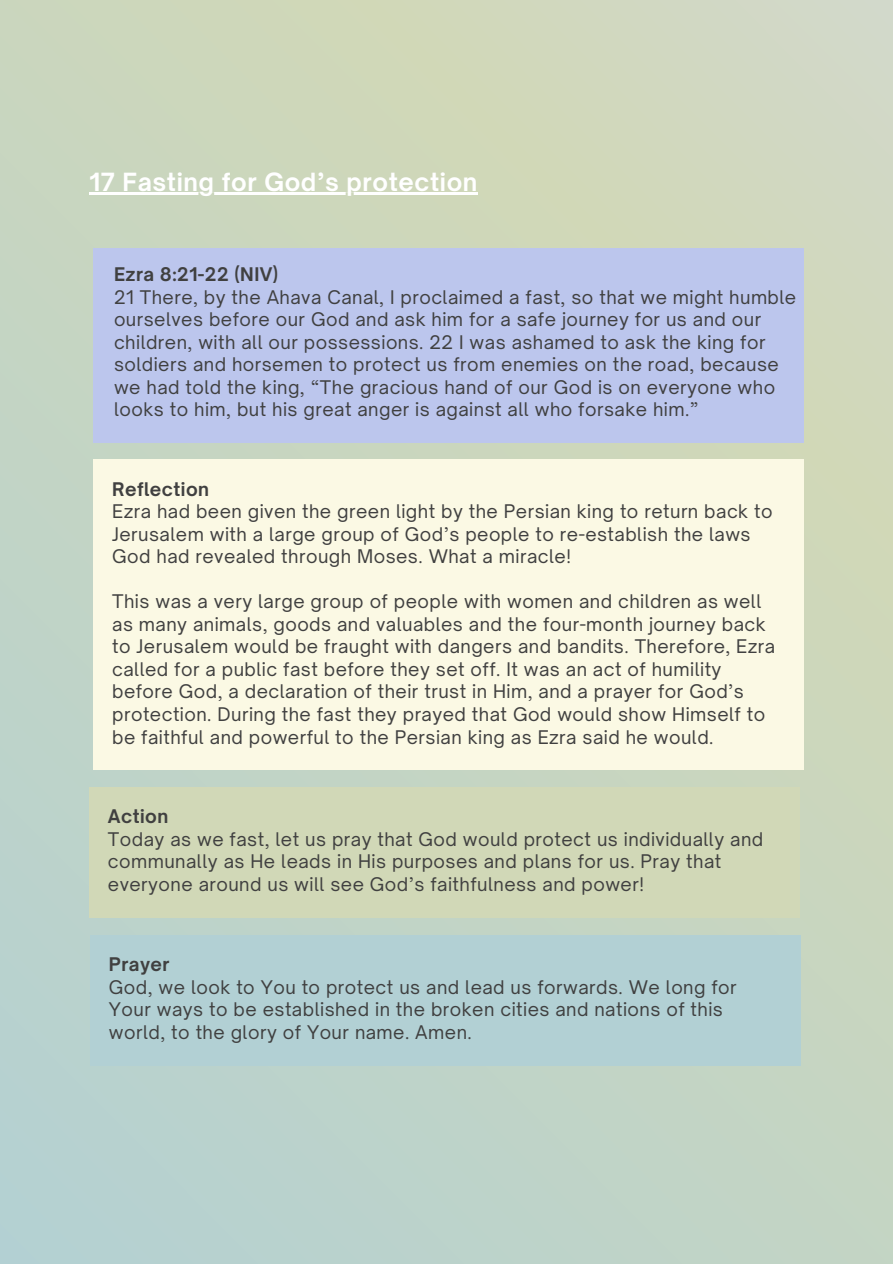
<style>
.page{position:relative;width:893px;height:1264px;background:#fff}
.page>*{position:absolute;margin:0;border:0;box-sizing:border-box;transform-origin:0 0}
.t1{font:700 24px "Open Sauce One";letter-spacing:.025em;color:#fff}
.t2{font:18px/22.5px "Open Sauce One";letter-spacing:.025em;color:#404040}
.t3{font:700 18px "Open Sauce One";letter-spacing:.025em;color:#404040}
</style>
<div class="page">
<div style="left:0;top:0;width:892px;height:1263px;background:linear-gradient(to right,#c0d4c6,#cdd7bf)"></div>
<hr style="left:89px;top:193px;width:389px;height:2px;background:#fff">
<div style="left:94px;top:248px;width:710px;height:195px;background:#bcc6ed"></div>
<div style="left:94px;top:460px;width:710px;height:310px;background:#fbf9e4"></div>
<div style="left:89px;top:787px;width:710px;height:130px;background:#d1d8b7"></div>
<div style="left:90px;top:935px;width:710px;height:130px;background:#b2d0d4"></div>
<h1 class="t1" style="left:89px;top:166px;width:389px">17 Fasting for God’s protection</h1>
<p class="t3" style="left:114px;top:263px;width:166px">Ezra 8:21-22 (NIV)</p>
<p class="t2" style="left:114px;top:285px;width:683px">21 There, by the Ahava Canal, I proclaimed a fast, so that we might humble ourselves before our God and ask him for a safe journey for us and our children, with all our possessions. 22 I was ashamed to ask the king for soldiers and horsemen to protect us from enemies on the road, because we had told the king, “The gracious hand of our God is on everyone who looks to him, but his great anger is against all who forsake him.”</p>
<p class="t3" style="left:112px;top:478px;width:98px">Reflection</p>
<p class="t2" style="left:112px;top:500px;width:662px">Ezra had been given the green light by the Persian king to return back to<br>Jerusalem with a large group of God’s people to re-establish the laws<br>God had revealed through Moses. What a miracle!</p>
<p class="t2" style="left:112px;top:590px;width:664px">This was a very large group of people with women and children as well as many animals, goods and valuables and the four-month journey back to Jerusalem would be fraught with dangers and bandits. Therefore, Ezra called for a public fast before they set off. It was an act of humility before God, a declaration of their trust in Him, and a prayer for God’s protection. During the fast they prayed that God would show Himself to be faithful and powerful to the Persian king as Ezra said he would.</p>
<p class="t3" style="left:108px;top:805px;width:62px">Action</p>
<p class="t2" style="left:108px;top:827px;width:656px">Today as we fast, let us pray that God would protect us individually and communally as He leads in His purposes and plans for us. Pray that everyone around us will see God’s faithfulness and power!</p>
<p class="t3" style="left:109px;top:953px;width:62px">Prayer</p>
<p class="t2" style="left:109px;top:975px;width:629px">God, we look to You to protect us and lead us forwards. We long for<br>Your ways to be established in the broken cities and nations of this world, to the glory of Your name. Amen.</p>
</div>
